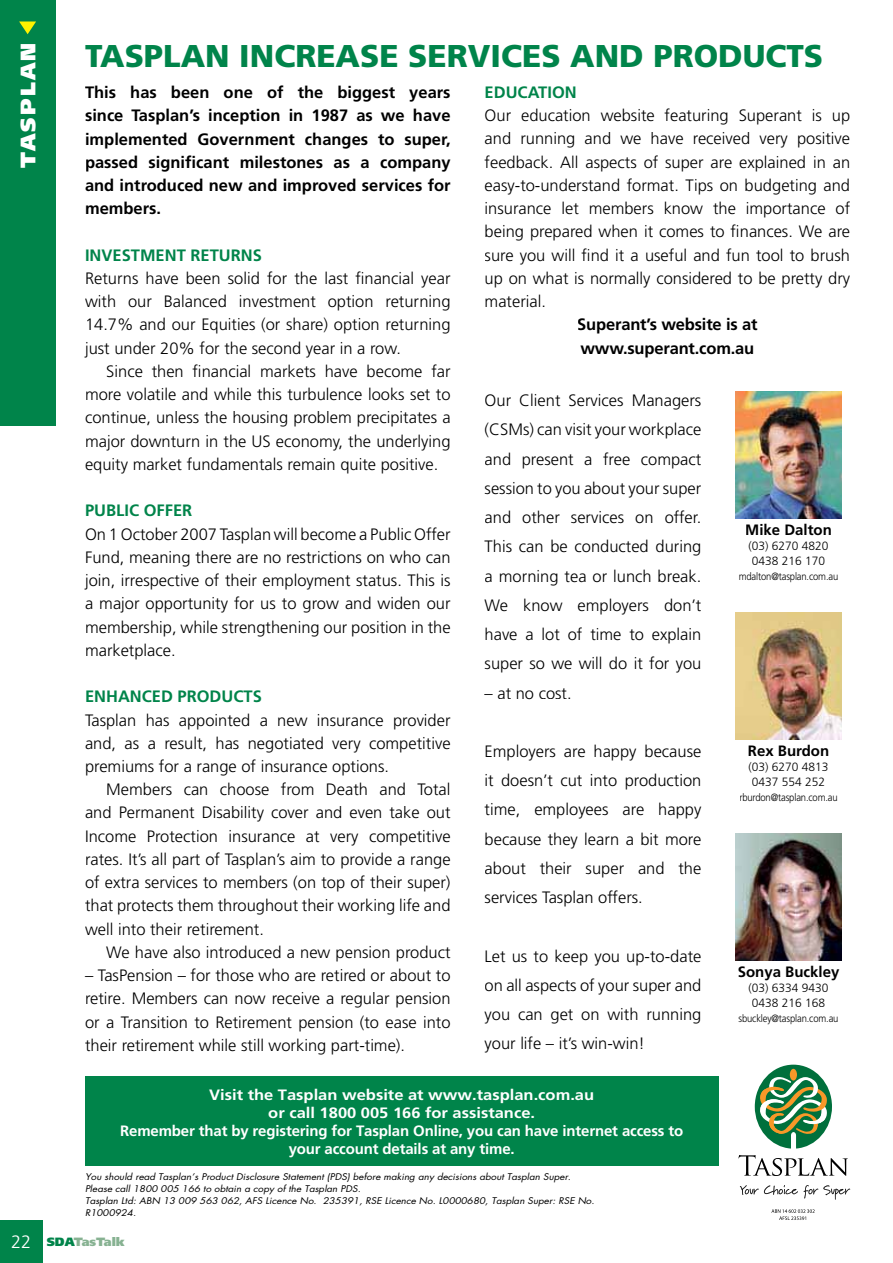
<style>
.page{position:relative;width:893px;height:1263px;background:#fff}
.page>*{position:absolute;margin:0;border:0;box-sizing:border-box;transform-origin:0 0}
.t1{font:900 31.5px "Frutiger";color:#00844a}
.t2{font:900 21px "Frutiger";letter-spacing:.1em;color:#fff}
.t3{font:300 18px "Frutiger";color:#fff}
.t4{font:300 16.5px/23.2px "Frutiger";color:#000;text-align:justify}
.t5{font:700 16.5px/23.2px "Frutiger";color:#000;text-align:justify}
.t6{font:700 16.5px "Frutiger";color:#00844a}
.t7{font:700 15px/18px "Frutiger";letter-spacing:-.01em;color:#fff;text-align:center;scale:1.1 1}
.t8{font:700 15px "Frutiger";color:#000}
.t9{font:300 12px/15px "Frutiger";color:#000}
.t10{font:900 12px "Frutiger";color:#87b292}
.t11{font:300 10.5px "Frutiger";letter-spacing:-.015em;color:#000;scale:.9 1}
.t12{font:italic 9px/12px "Futura";color:#000;scale:1.1 1}
.s1{color:#00844a}
</style>
<div class="page">
<div style="left:0;top:1220px;width:43px;height:43px;background:#00844a"></div>
<div style="left:0;top:0;width:55px;height:425px;background:#00844a"></div>
<svg style="left:19px;top:22px;width:17px;height:12px"></svg>
<svg style="left:755px;top:1065px;width:77px;height:84px"></svg>
<svg style="left:738px;top:1155px;width:110px;height:21px"></svg>
<svg style="left:740px;top:1185px;width:110px;height:15px"></svg>
<svg style="left:771px;top:1209px;width:43px;height:11px"></svg>
<div style="left:85px;top:1076px;width:633px;height:89px;background:#00844a"></div>
<img style="left:735px;top:391px;width:107px;height:128px">
<img style="left:735px;top:612px;width:107px;height:128px">
<img style="left:735px;top:833px;width:107px;height:128px">
<p class="t2" style="left:20px;top:168px;width:126px;rotate:-90deg">TASPLAN</p>
<h1 class="t1" style="left:85px;top:44px;width:740px">TASPLAN INCREASE SERVICES AND PRODUCTS</h1>
<p class="t5" style="left:85px;top:82px;width:367px">This has been one of the biggest years since Tasplan’s inception in 1987 as we have implemented Government changes to super, passed significant milestones as a company and introduced new and improved services for members.</p>
<p class="t6" style="left:85px;top:248px;width:178px">INVESTMENT RETURNS</p>
<p class="t4" style="left:85px;top:268px;width:367px">Returns have been solid for the last financial year with our Balanced investment option returning 14.7% and our Equities (or share) option returning just under 20% for the second year in a row.</p>
<p class="t4" style="left:85px;top:361px;width:367px;text-indent:21px">Since then financial markets have become far more volatile and while this turbulence looks set to continue, unless the housing problem precipitates a major downturn in the US economy, the underlying equity market fundamentals remain quite positive.</p>
<p class="t6" style="left:85px;top:504px;width:109px">PUBLIC OFFER</p>
<p class="t4" style="left:85px;top:524px;width:367px">On 1 October 2007 Tasplan will become a Public Offer Fund, meaning there are no restrictions on who can join, irrespective of their employment status. This is a major opportunity for us to grow and widen our membership, while strengthening our position in the marketplace.</p>
<p class="t6" style="left:85px;top:690px;width:178px">ENHANCED PRODUCTS</p>
<p class="t4" style="left:85px;top:709px;width:367px">Tasplan has appointed a new insurance provider and, as a result, has negotiated very competitive premiums for a range of insurance options.</p>
<p class="t4" style="left:85px;top:779px;width:367px;text-indent:21px">Members can choose from Death and Total and Permanent Disability cover and even take out Income Protection insurance at very competitive rates. It’s all part of Tasplan’s aim to provide a range of extra services to members (on top of their super) that protects them throughout their working life and well into their retirement.</p>
<p class="t4" style="left:106px;top:942px;width:346px">We have also introduced a new pension product</p>
<p class="t4" style="left:85px;top:965px;width:367px">– TasPension – for those who are retired or about to retire. Members can now receive a regular pension or a Transition to Retirement pension (to ease into their retirement while still working part-time).</p>
<p class="t6" style="left:485px;top:86px;width:94px">EDUCATION</p>
<p class="t4" style="left:485px;top:105px;width:367px">Our education website featuring Superant is up and running and we have received very positive feedback. All aspects of super are explained in an easy-to-understand format. Tips on budgeting and insurance let members know the importance of being prepared when it comes to finances. We are sure you will find it a useful and fun tool to brush up on what is normally considered to be pretty dry material.</p>
<p class="t5" style="left:577px;top:314px;width:182px">Superant’s website is at www.superant.com.au</p>
<p class="t4" style="left:484px;top:387px;width:218px;line-height:29.2px">Our Client Services Managers (CSMs) can visit your workplace and present a free compact session to you about your super and other services on offer.<br>This can be conducted during a morning tea or lunch break.<br>We know employers don’t have a lot of time to explain super so we will do it for you</p>
<p class="t4" style="left:484px;top:682px;width:89px">– at no cost.</p>
<p class="t8" style="left:745px;top:523px;width:88px">Mike Dalton</p>
<p class="t9" style="left:748px;top:539px;width:82px">(03) 6270 4820<br>0438 216 170</p>
<p class="t11" style="left:739px;top:572px;width:112px">mdalton@tasplan.com.au</p>
<p class="t4" style="left:484px;top:738px;width:218px;line-height:29.2px">Employers are happy because it doesn’t cut into production time, employees are happy because they learn a bit more about their super and the services Tasplan offers.</p>
<p class="t4" style="left:484px;top:943px;width:218px;line-height:29.2px">Let us to keep you up-to-date on all aspects of your super and you can get on with running your life – it’s win-win!</p>
<p class="t8" style="left:748px;top:744px;width:83px">Rex Burdon</p>
<p class="t9" style="left:748px;top:760px;width:82px">(03) 6270 4813<br>0437 554 252</p>
<p class="t11" style="left:739px;top:793px;width:111px">rburdon@tasplan.com.au</p>
<p class="t8" style="left:738px;top:965px;width:103px">Sonya Buckley</p>
<p class="t9" style="left:748px;top:981px;width:82px">(03) 6334 9430<br>0438 216 168</p>
<p class="t11" style="left:738px;top:1014px;width:113px">sbuckley@tasplan.com.au</p>
<p class="t3" style="left:11px;top:1235px;width:22px">22</p>
<p class="t7" style="left:120px;top:1087px;width:513px">Visit the Tasplan website at www.tasplan.com.au<br>or call 1800 005 166 for assistance.<br>Remember that by registering for Tasplan Online, you can have internet access to your account details at any time.</p>
<p class="t12" style="left:85px;top:1171px;width:465px">You should read Tasplan’s Product Disclosure Statement (PDS) before making any decisions about Tasplan Super.<br>Please call 1800 005 166 to obtain a copy of the Tasplan PDS.<br>Tasplan Ltd: ABN 13 009 563 062, AFS Licence No. 235391, RSE Licence No. L0000680, Tasplan Super: RSE No.<br>R1000924.</p>
<p class="t10" style="left:47px;top:1237px;width:80px"><span class="s1">SDA</span>TasTalk</p>
</div>
